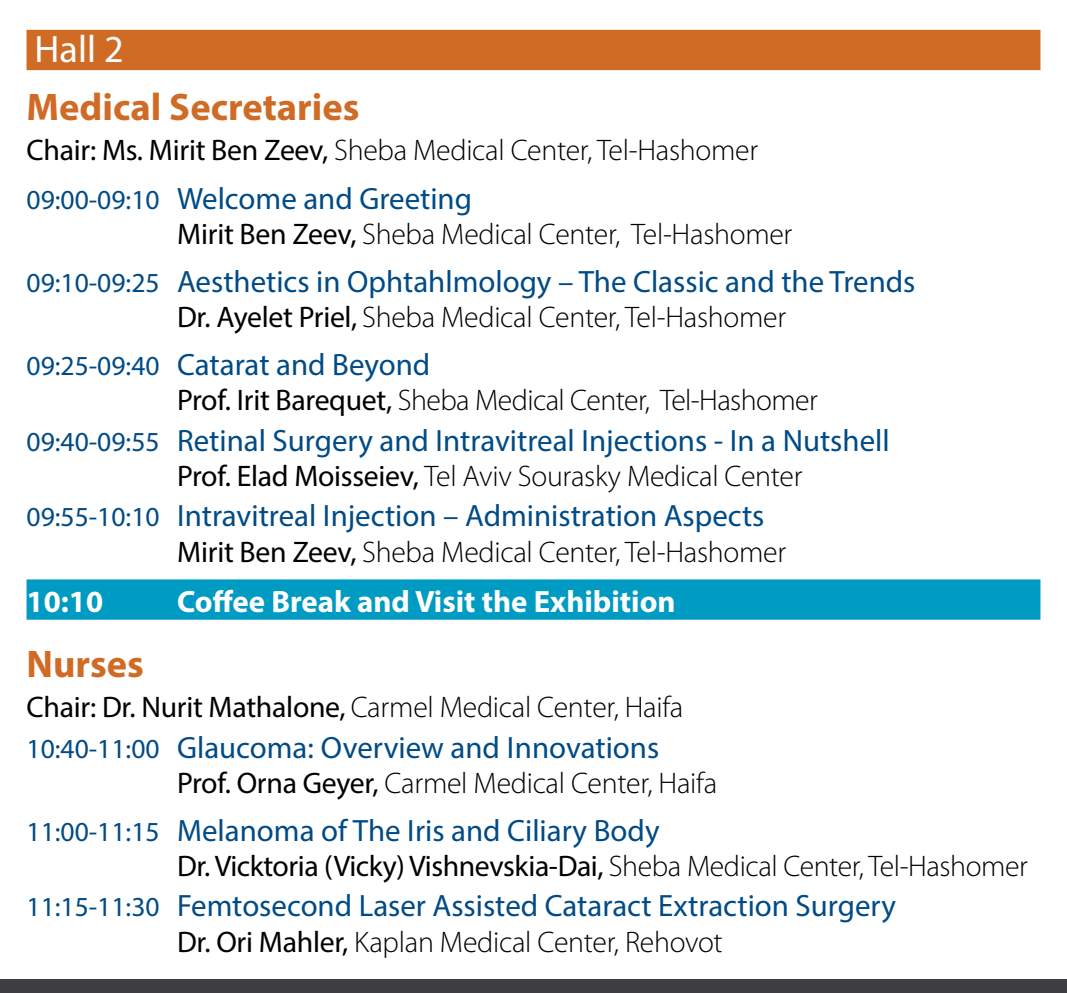
<style>
.page{position:relative;width:1067px;height:993px;background:#fff}
.page>*{position:absolute;margin:0;border:0;box-sizing:border-box;transform-origin:0 0}
.t1{font:700 38.5px "Myriad Pro";color:#d06b25}
.t2{font:38.32px "Myriad Pro";color:#fff}
.t3{font:30.8px "Myriad Pro";color:#004b86}
.t4{font:700 30.8px "Myriad Pro";color:#fff}
.t5{font:300 29.75px "Myriad Pro";letter-spacing:-.01em;color:#000}
.t6{font:29.75px "Myriad Pro";letter-spacing:-.015em;color:#000}
.s1{font-weight:400}
.s2{font-size:27.65px}
.s3{font-weight:300}
</style>
<div class="page">
<div style="left:0;top:978px;width:1067px;height:14px;background:#3e3d40"></div>
<div style="left:27px;top:30px;width:1013px;height:40px;background:#d06b25"></div>
<div style="left:27px;top:579px;width:1013px;height:40px;background:#009bc2"></div>
<p class="t2" style="left:35px;top:25px;width:91px">Hall 2</p>
<p class="t1" style="left:27px;top:82px;width:334px">Medical Secretaries</p>
<p class="t5" style="left:27px;top:133px;width:733px"><span class="s1">Chair: Ms. Mirit Ben Zeev,</span> Sheba Medical Center, Tel-Hashomer</p>
<p class="t3" style="left:27px;top:179px;width:447px"><span class="s2">09:00-09:10</span> Welcome and Greeting</p>
<p class="t5" style="left:177px;top:216px;width:617px"><span class="s1">Mirit Ben Zeev,</span> Sheba Medical Center, Tel-Hashomer</p>
<p class="t3" style="left:27px;top:262px;width:890px"><span class="s2">09:10-09:25</span> Aesthetics in Ophtahlmology – The Classic and the Trends</p>
<p class="t5" style="left:177px;top:299px;width:610px"><span class="s1">Dr. Ayelet Priel,</span> Sheba Medical Center, Tel-Hashomer</p>
<p class="t3" style="left:27px;top:346px;width:405px"><span class="s2">09:25-09:40</span> Catarat and Beyond</p>
<p class="t5" style="left:177px;top:382px;width:642px"><span class="s1">Prof. Irit Barequet,</span> Sheba Medical Center, Tel-Hashomer</p>
<p class="t3" style="left:27px;top:421px;width:864px"><span class="s2">09:40-09:55</span> Retinal Surgery and Intravitreal Injections - In a Nutshell</p>
<p class="t5" style="left:177px;top:458px;width:627px"><span class="s1">Prof. Elad Moisseiev,</span> Tel Aviv Sourasky Medical Center</p>
<p class="t3" style="left:27px;top:497px;width:739px"><span class="s2">09:55-10:10</span> Intravitreal Injection – Administration Aspects</p>
<p class="t5" style="left:177px;top:533px;width:610px"><span class="s1">Mirit Ben Zeev,</span> Sheba Medical Center, Tel-Hashomer</p>
<p class="t4" style="left:27px;top:581px;width:78px">10:10</p>
<p class="t4" style="left:177px;top:581px;width:500px">Coffee Break and Visit the Exhibition</p>
<p class="t1" style="left:27px;top:638px;width:119px">Nurses</p>
<p class="t5" style="left:27px;top:689px;width:658px"><span class="s1">Chair: Dr. Nurit Mathalone,</span> Carmel Medical Center, Haifa</p>
<p class="t3" style="left:27px;top:728px;width:634px"><span class="s2">10:40-11:00</span> Glaucoma: Overview and Innovations</p>
<p class="t5" style="left:177px;top:764px;width:541px"><span class="s1">Prof. Orna Geyer,</span> Carmel Medical Center, Haifa</p>
<p class="t3" style="left:27px;top:811px;width:634px"><span class="s2">11:00-11:15</span> Melanoma of The Iris and Ciliary Body</p>
<p class="t6" style="left:177px;top:847px;width:852px">Dr. Vicktoria (Vicky) Vishnevskia-Dai, <span class="s3">Sheba Medical Center, Tel-Hashomer</span></p>
<p class="t3" style="left:27px;top:886px;width:871px"><span class="s2">11:15-11:30</span> Femtosecond Laser Assisted Cataract Extraction Surgery</p>
<p class="t5" style="left:177px;top:923px;width:547px"><span class="s1">Dr. Ori Mahler,</span> Kaplan Medical Center, Rehovot</p>
</div>
